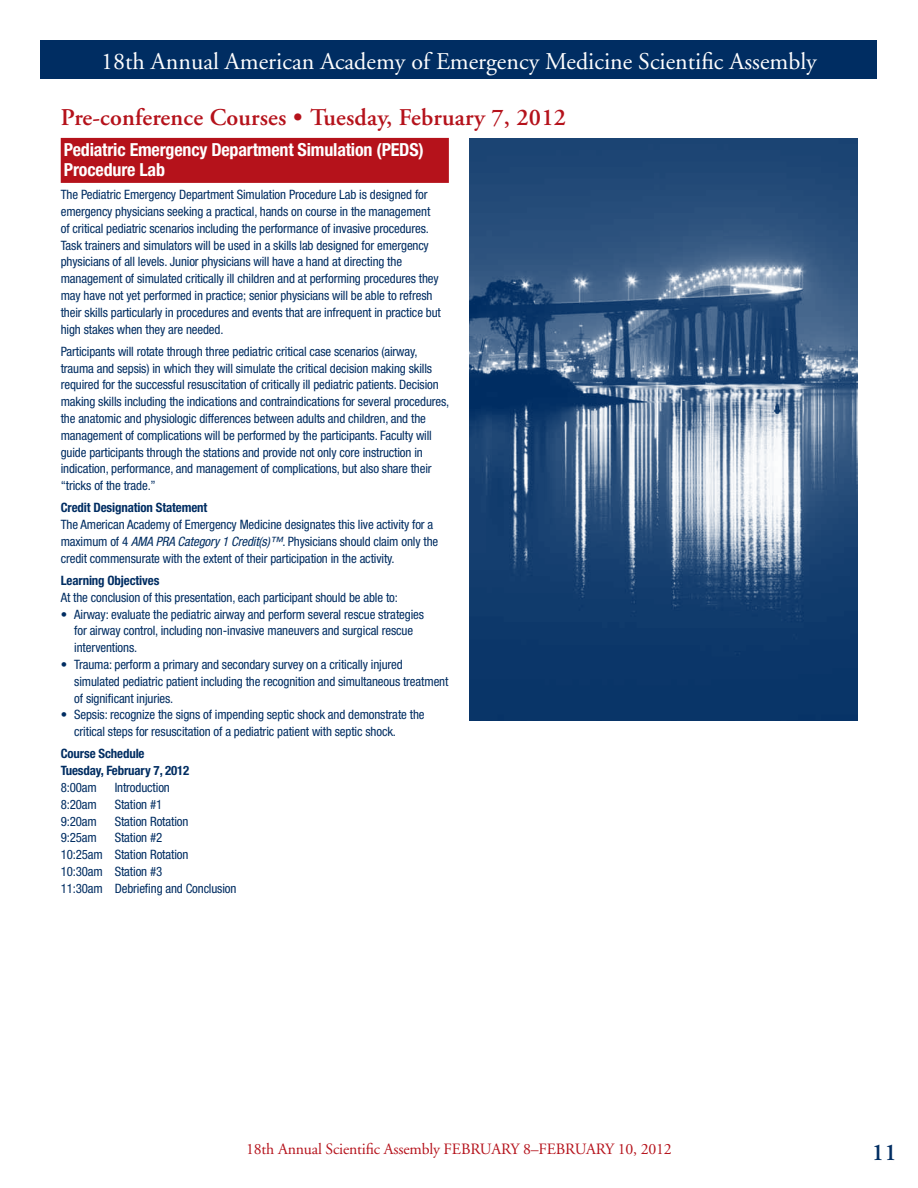
<style>
.page{position:relative;width:918px;height:1188px;background:#fff}
.page>*{position:absolute;margin:0;border:0;box-sizing:border-box;transform-origin:0 0}
.t1{font:24px "Adobe Garamond";color:#fff}
.t2{font:600 24px "Adobe Garamond";letter-spacing:.01em;color:#b5121b}
.t3{font:600 24px "Adobe Garamond";color:#002d62}
.t4{font:700 condensed 18px/19.5px "Helvetica Neue LT";letter-spacing:-.01em;color:#fff}
.t5{font:15.75px "Adobe Garamond";letter-spacing:-.01em;color:#b5121b}
.t6{font:condensed 12.9px/16.8px "Helvetica Neue LT";letter-spacing:-.01em;color:#002d62}
.t7{font:700 condensed 12.9px/16.8px "Helvetica Neue LT";letter-spacing:-.01em;color:#002d62}
.s1{font-style:italic}
</style>
<div class="page">
<div style="left:40px;top:40px;width:838px;height:39px;background:#002d62"></div>
<div style="left:61px;top:138px;width:388px;height:45px;background:#b5121b"></div>
<img style="left:469px;top:138px;width:388px;height:582px">
<h1 class="t1" style="left:101px;top:48px;width:717px">18th Annual American Academy of Emergency Medicine Scientific Assembly</h1>
<h1 class="t2" style="left:61px;top:104px;width:507px">Pre-conference Courses • Tuesday, February 7, 2012</h1>
<h2 class="t4" style="left:64px;top:140px;width:361px">Pediatric Emergency Department Simulation (PEDS)<br>Procedure Lab</h2>
<p class="t6" style="left:61px;top:186px;width:382px">The Pediatric Emergency Department Simulation Procedure Lab is designed for emergency physicians seeking a practical, hands on course in the management of critical pediatric scenarios including the performance of invasive procedures.<br>Task trainers and simulators will be used in a skills lab designed for emergency physicians of all levels. Junior physicians will have a hand at directing the management of simulated critically ill children and at performing procedures they may have not yet performed in practice; senior physicians will be able to refresh their skills particularly in procedures and events that are infrequent in practice but high stakes when they are needed.</p>
<p class="t6" style="left:61px;top:343px;width:390px">Participants will rotate through three pediatric critical case scenarios (airway, trauma and sepsis) in which they will simulate the critical decision making skills required for the successful resuscitation of critically ill pediatric patients. Decision making skills including the indications and contraindications for several procedures, the anatomic and physiologic differences between adults and children, and the management of complications will be performed by the participants. Faculty will guide participants through the stations and provide not only core instruction in indication, performance, and management of complications, but also share their “tricks of the trade.”</p>
<p class="t7" style="left:61px;top:499px;width:148px">Credit Designation Statement</p>
<p class="t6" style="left:61px;top:516px;width:379px">The American Academy of Emergency Medicine designates this live activity for a maximum of 4 <span class="s1">AMA PRA Category 1 Credit(s)™</span>. Physicians should claim only the credit commensurate with the extent of their participation in the activity.</p>
<p class="t7" style="left:61px;top:572px;width:100px">Learning Objectives</p>
<p class="t6" style="left:61px;top:589px;width:339px">At the conclusion of this presentation, each participant should be able to:</p>
<p class="t6" style="left:74px;top:606px;width:351px;text-indent:-13px">• Airway: evaluate the pediatric airway and perform several rescue strategies for airway control, including non-invasive maneuvers and surgical rescue interventions.</p>
<p class="t6" style="left:74px;top:656px;width:376px;text-indent:-13px">• Trauma: perform a primary and secondary survey on a critically injured simulated pediatric patient including the recognition and simultaneous treatment of significant injuries.</p>
<p class="t6" style="left:74px;top:706px;width:352px;text-indent:-13px">• Sepsis: recognize the signs of impending septic shock and demonstrate the critical steps for resuscitation of a pediatric patient with septic shock.</p>
<p class="t7" style="left:61px;top:745px;width:130px">Course Schedule<br>Tuesday, February 7, 2012</p>
<p class="t6" style="left:61px;top:779px;width:38px">8:00am</p>
<p class="t6" style="left:115px;top:779px;width:57px">Introduction</p>
<p class="t6" style="left:61px;top:796px;width:38px">8:20am</p>
<p class="t6" style="left:115px;top:796px;width:49px">Station #1</p>
<p class="t6" style="left:61px;top:812px;width:38px">9:20am</p>
<p class="t6" style="left:115px;top:812px;width:75px">Station Rotation</p>
<p class="t6" style="left:61px;top:829px;width:38px">9:25am</p>
<p class="t6" style="left:61px;top:829px;width:177px;text-indent:54px">Station #2<br>10:25am Station Rotation<br>10:30am Station #3<br>11:30am Debriefing and Conclusion</p>
<p class="t5" style="left:246px;top:1141px;width:427px">18th Annual Scientific Assembly February 8–February 10, 2012</p>
<h1 class="t3" style="left:872px;top:1140px;width:26px">11</h1>
</div>
